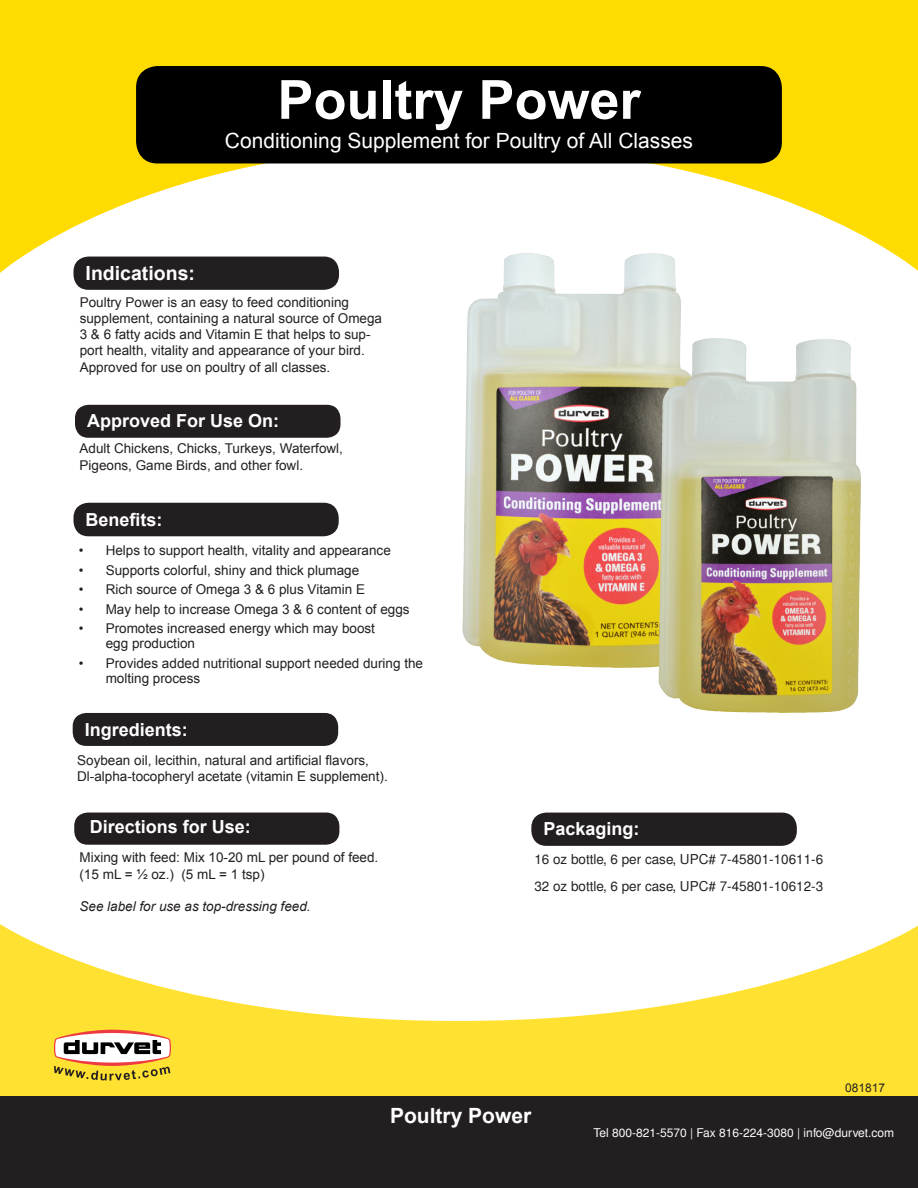
<style>
.page{position:relative;width:918px;height:1188px;background:#fff}
.page>*{position:absolute;margin:0;border:0;box-sizing:border-box;transform-origin:0 0}
.t1{font:700 54px "Arial";color:#fff}
.t2{font:21px "Arial";color:#fff}
.t3{font:700 21px "Arial";color:#fff}
.t4{font:700 19.5px "Arial";color:#fff}
.t5{font:700 18px "Arial";color:#fff}
.t6{font:13.5px/16.2px "Arial";color:#231f20}
.t7{font:13.5px "Pali Helvetica";color:#231f20}
.t8{font:italic 13.5px "Arial";color:#231f20}
.t9{font:12px "Pali Helvetica";color:#fff}
.t10{font:12px "Arial";color:#231f20}
</style>
<div class="page">
<svg style="left:0;top:924px;width:918px;height:172px;fill:#ffe231"></svg>
<div style="left:0;top:1096px;width:918px;height:92px;background:#231f20"></div>
<div style="left:531px;top:813px;width:266px;height:33px;background:#231f20;border-radius:15px"></div>
<div style="left:74px;top:503px;width:265px;height:33px;background:#231f20;border-radius:15px"></div>
<div style="left:75px;top:405px;width:265px;height:33px;background:#231f20;border-radius:14px"></div>
<div style="left:74px;top:257px;width:265px;height:33px;background:#231f20;border-radius:15px"></div>
<svg style="left:54px;top:1030px;width:117px;height:51px"></svg>
<div style="left:74px;top:813px;width:265px;height:32px;background:#231f20;border-radius:14px"></div>
<div style="left:73px;top:713px;width:265px;height:33px;background:#231f20;border-radius:14px"></div>
<svg style="left:0;top:0;width:918px;height:273px;fill:#ffdc01"></svg>
<div style="left:136px;top:66px;width:646px;height:97px;background:#000;border-radius:22px"></div>
<img style="left:462px;top:253px;width:232px;height:415px">
<img style="left:659px;top:338px;width:202px;height:375px">
<p class="t1" style="left:277px;top:64px;width:365px">Poultry Power</p>
<p class="t2" style="left:225px;top:127px;width:470px">Conditioning Supplement for Poultry of All Classes</p>
<p class="t4" style="left:86px;top:260px;width:111px">Indications:</p>
<p class="t6" style="left:80px;top:294px;width:304px">Poultry Power is an easy to feed conditioning supplement, containing a natural source of Omega 3 &amp; 6 fatty acids and Vitamin E that helps to sup&shy;port health, vitality and appearance of your bird.</p>
<p class="t6" style="left:80px;top:359px;width:252px">Approved for use on poultry of all classes.</p>
<p class="t5" style="left:87px;top:409px;width:194px">Approved For Use On:</p>
<p class="t6" style="left:80px;top:441px;width:265px">Adult Chickens, Chicks, Turkeys, Waterfowl,</p>
<p class="t6" style="left:80px;top:457px;width:225px">Pigeons, Game Birds, and other fowl.</p>
<p class="t5" style="left:86px;top:507px;width:79px">Benefits:</p>
<p class="t6" style="left:79px;top:542px;width:314px">• Helps to support health, vitality and appearance</p>
<p class="t6" style="left:79px;top:562px;width:282px">• Supports colorful, shiny and thick plumage</p>
<p class="t6" style="left:79px;top:581px;width:288px">• Rich source of Omega 3 &amp; 6 plus Vitamin E</p>
<p class="t6" style="left:79px;top:601px;width:332px">• May help to increase Omega 3 &amp; 6 content of eggs</p>
<p class="t6" style="left:79px;top:620px;width:298px">• Promotes increased energy which may boost</p>
<p class="t6" style="left:106px;top:635px;width:91px">egg production</p>
<p class="t6" style="left:79px;top:655px;width:346px">• Provides added nutritional support needed during the</p>
<p class="t6" style="left:106px;top:670px;width:96px">molting process</p>
<p class="t5" style="left:85px;top:717px;width:105px">Ingredients:</p>
<p class="t6" style="left:77px;top:752px;width:293px">Soybean oil, lecithin, natural and artificial flavors,</p>
<p class="t6" style="left:77px;top:768px;width:312px">Dl-alpha-tocopheryl acetate (vitamin E supplement).</p>
<p class="t5" style="left:90px;top:815px;width:163px">Directions for Use:</p>
<p class="t6" style="left:80px;top:850px;width:300px">Mixing with feed: Mix 10-20 mL per pound of feed.</p>
<p class="t6" style="left:80px;top:866px;width:187px">(15 mL = ½ oz.) (5 mL = 1 tsp)</p>
<p class="t8" style="left:80px;top:898px;width:233px">See label for use as top-dressing feed.</p>
<p class="t5" style="left:543px;top:817px;width:98px">Packaging:</p>
<p class="t7" style="left:534px;top:851px;width:290px">16 oz bottle, 6 per case, UPC# 7-45801-10611-6</p>
<p class="t7" style="left:534px;top:878px;width:290px">32 oz bottle, 6 per case, UPC# 7-45801-10612-3</p>
<p class="t10" style="left:845px;top:1080px;width:42px">081817</p>
<p class="t3" style="left:390px;top:1102px;width:143px">Poultry Power</p>
<p class="t9" style="left:594px;top:1125px;width:302px">Tel 800-821-5570 | Fax 816-224-3080 | info@durvet.com</p>
</div>
